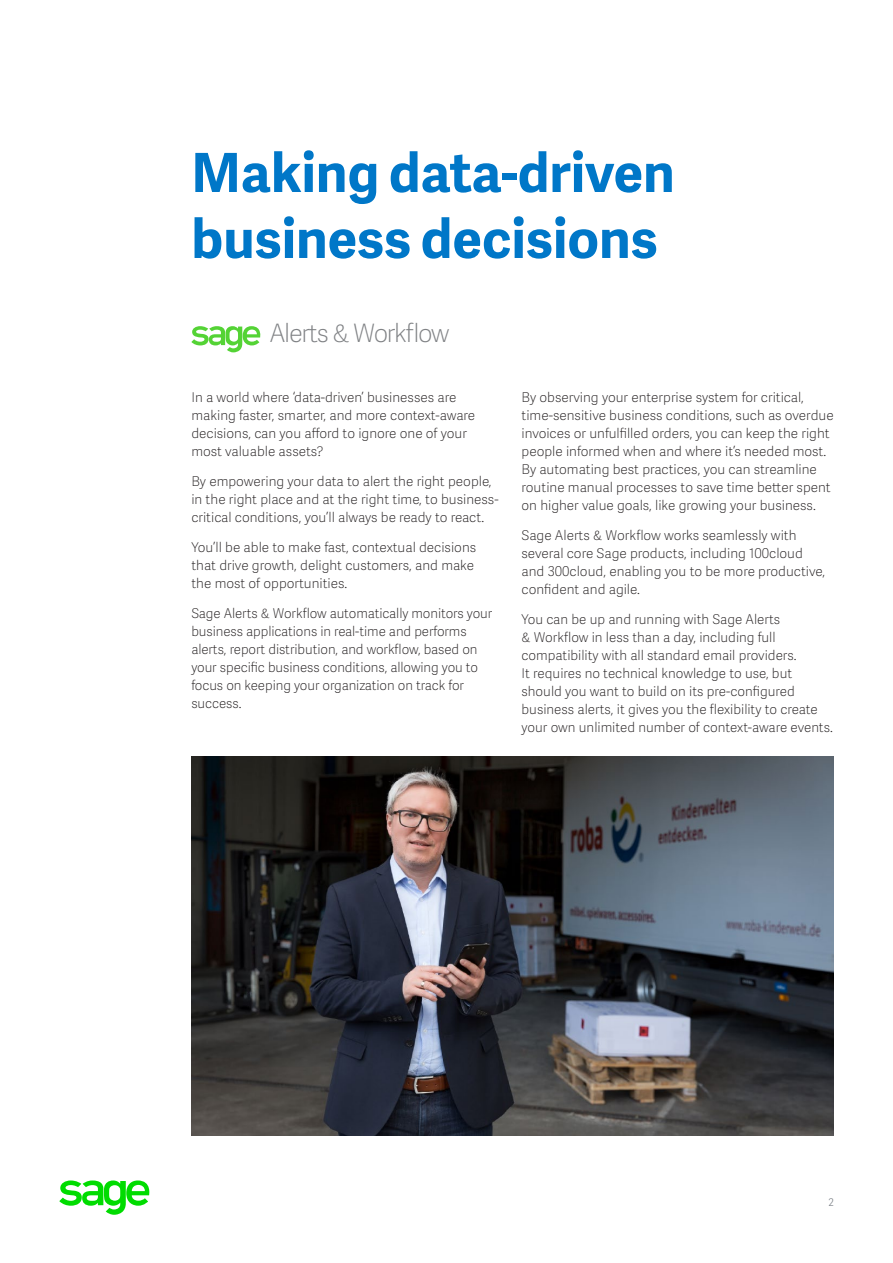
<style>
.page{position:relative;width:893px;height:1263px;background:#fff}
.page>*{position:absolute;margin:0;border:0;box-sizing:border-box;transform-origin:0 0}
.t1{font:700 54px/66px "Adelle Sans SAGE";color:#0077c8}
.t2{font:25.35px "Adelle Sans SAGE Th";letter-spacing:-.05em;color:#808285}
.t3{font:13.5px/18px "Adelle Sans SAGE Th";color:#231f20}
.t4{font:10.5px "Adelle Sans SAGE Lt";color:#787d83}
</style>
<div class="page">
<svg style="left:59px;top:1181px;width:91px;height:34px"></svg>
<img style="left:191px;top:757px;width:642px;height:379px">
<svg style="left:191px;top:326px;width:70px;height:26px"></svg>
<h1 class="t1" style="left:191px;top:138px;width:485px">Making data-driven business decisions</h1>
<h2 class="t2" style="left:269px;top:315px;width:182px">Alerts &amp; Workflow</h2>
<p class="t3" style="left:191px;top:388px;width:285px">In a world where ‘data-driven’ businesses are making faster, smarter, and more context-aware decisions, can you afford to ignore one of your most valuable assets?</p>
<p class="t3" style="left:191px;top:472px;width:309px">By empowering your data to alert the right people, in the right place and at the right time, to business&shy;critical conditions, you’ll always be ready to react.</p>
<p class="t3" style="left:191px;top:538px;width:286px">You’ll be able to make fast, contextual decisions that drive growth, delight customers, and make the most of opportunities.</p>
<p class="t3" style="left:191px;top:604px;width:302px">Sage Alerts &amp; Workflow automatically monitors your business applications in real-time and performs alerts, report distribution, and workflow, based on your specific business conditions, allowing you to focus on keeping your organization on track for success.</p>
<p class="t3" style="left:521px;top:388px;width:313px">By observing your enterprise system for critical, time-sensitive business conditions, such as overdue invoices or unfulfilled orders, you can keep the right people informed when and where it’s needed most.<br>By automating best practices, you can streamline routine manual processes to save time better spent on higher value goals, like growing your business.</p>
<p class="t3" style="left:521px;top:526px;width:305px">Sage Alerts &amp; Workflow works seamlessly with several core Sage products, including 100cloud and 300cloud, enabling you to be more productive, confident and agile.</p>
<p class="t3" style="left:521px;top:610px;width:313px">You can be up and running with Sage Alerts<br>&amp; Workflow in less than a day, including full compatibility with all standard email providers.<br>It requires no technical knowledge to use, but should you want to build on its pre-configured business alerts, it gives you the flexibility to create your own unlimited number of context-aware events.</p>
<p class="t4" style="left:828px;top:1195px;width:7px">2</p>
</div>
